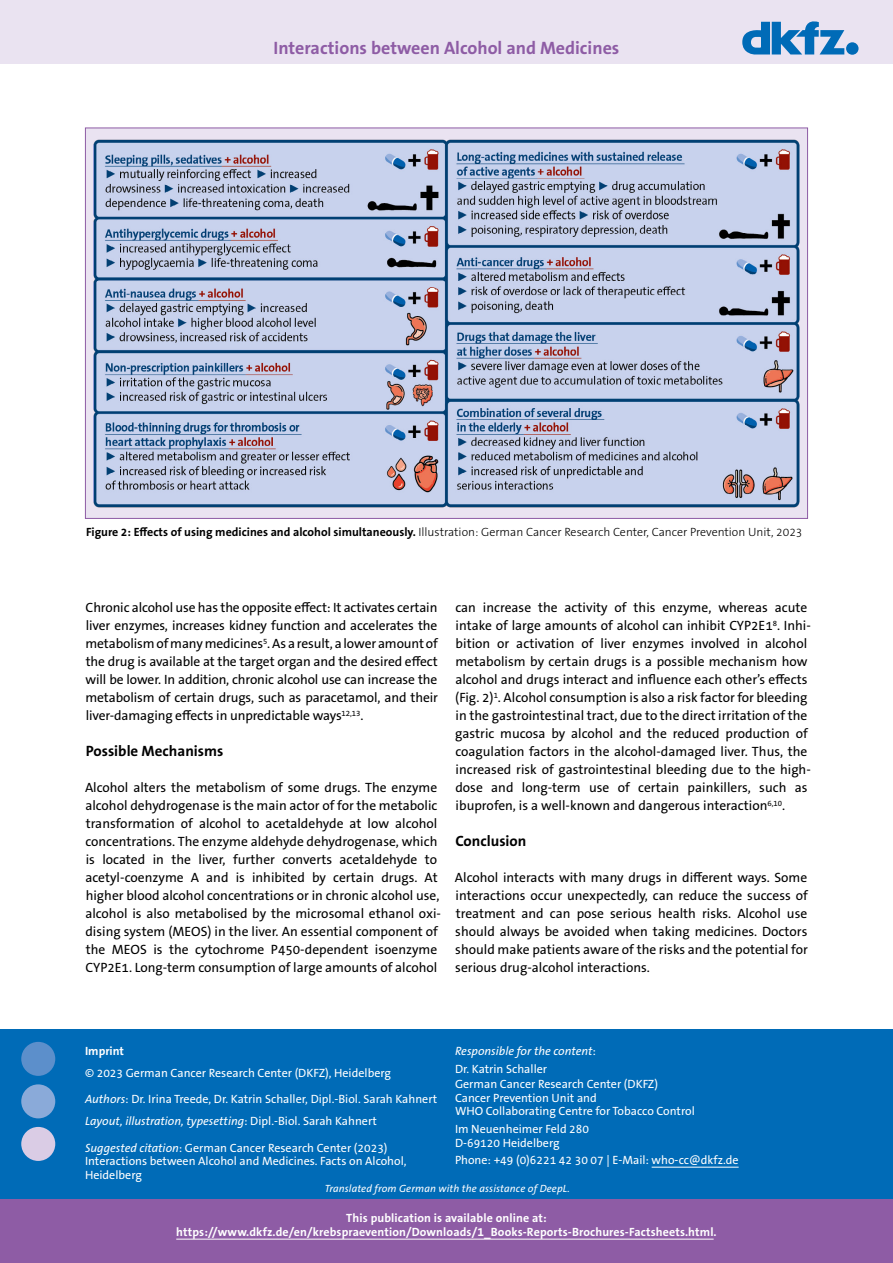
<style>
.page{position:relative;width:893px;height:1263px;background:#fff}
.page>*{position:absolute;margin:0;border:0;box-sizing:border-box;transform-origin:0 0}
.t1{font:700 18px "The Sans B W7";color:#8e5ca5}
.Headline_2{font:700 15px "The Sans B W7";color:#000}
.Text{font:13.5px/18px "The Sans B W5 Plain";color:#000;text-align:justify}
.Impressum{font:12px/13.5px "The Sans B W5 Plain";color:#fff}
.Impressum-2{font:700 12px/14.4px "The Sans B W7";letter-spacing:.01em;color:#fff;text-align:center}
.Abbildungstitel{font:300 12px "The Sans B W3";color:#000}
.Impressum-3{font:italic 12px "The Sans B W5 Plain";color:#fff}
.t2{font:italic 10.5px "The Sans B W5 Plain";letter-spacing:.01em;color:#fff}
.s1{font-family:"The Sans B W7";font-weight:700}
.s2{font-style:italic}
.s3{font-style:normal}
</style>
<div class="page">
<div style="left:0;top:0;width:893px;height:64px;background:#eae3f1"></div>
<div style="left:846px;top:42px;width:12px;height:13px;background:#006bb7;border-radius:50%"></div>
<svg style="left:742px;top:21px;width:102px;height:33px"></svg>
<div style="left:85px;top:128px;width:722px;height:390px;background:#eae3f1"></div>
<img style="left:93px;top:139px;width:707px;height:369px">
<div style="left:0;top:1029px;width:893px;height:234px;background:#006bb7"></div>
<hr style="left:652px;top:1167px;width:87px;height:1px;background:#fff">
<div style="left:0;top:1199px;width:893px;height:64px;background:#8e5ca5"></div>
<hr style="left:176px;top:1239px;width:538px;height:1px;background:#fff">
<div style="left:21px;top:1127px;width:34px;height:34px;background:#dacce5;border-radius:50%"></div>
<div style="left:21px;top:1084px;width:34px;height:34px;background:#8aaad9;border-radius:50%"></div>
<div style="left:21px;top:1042px;width:34px;height:34px;background:#5c8fcb;border-radius:50%"></div>
<h1 class="t1" style="left:273px;top:37px;width:347px">Interactions between Alcohol and Medicines</h1>
<p class="Abbildungstitel" style="left:86px;top:524px;width:718px"><span class="s1">Figure 2: Effects of using medicines and alcohol simultaneously.</span> Illustration: German Cancer Research Center, Cancer Prevention Unit, 2023</p>
<p class="Text" style="left:85px;top:599px;width:354px">Chronic alcohol use has the opposite effect: It activates certain liver enzymes, increases kidney function and accelerates the metabolism of many medicines<sup>5</sup>. As a result, a lower amount of the drug is available at the target organ and the desired effect will be lower. In addition, chronic alcohol use can increase the metabolism of certain drugs, such as paracetamol, and their liver-damaging effects in unpredictable ways<sup>12,13</sup>.</p>
<h2 class="Headline_2" style="left:86px;top:741px;width:139px">Possible Mechanisms</h2>
<p class="Text" style="left:85px;top:779px;width:357px;text-align:left">Alcohol alters the metabolism of some drugs. The enzyme alcohol dehydrogenase is the main actor of for the metabolic transformation of alcohol to acetaldehyde at low alcohol concentrations. The enzyme aldehyde dehydrogenase, which is located in the liver, further converts acetaldehyde to acetyl-coenzyme A and is inhibited by certain drugs. At higher blood alcohol concentrations or in chronic alcohol use, alcohol is also metabolised by the microsomal ethanol oxi&shy;dising system (MEOS) in the liver. An essential component of the MEOS is the cytochrome P450-dependent isoenzyme CYP2E1. Long-term consumption of large amounts of alcohol</p>
<p class="Text" style="left:455px;top:599px;width:357px;text-align:left">can increase the activity of this enzyme, whereas acute intake of large amounts of alcohol can inhibit CYP2E1<sup>8</sup>. Inhi&shy;bition or activation of liver enzymes involved in alcohol metabolism by certain drugs is a possible mechanism how alcohol and drugs interact and influence each other’s effects (Fig. 2)<sup>1</sup>. Alcohol consumption is also a risk factor for bleeding in the gastrointestinal tract, due to the direct irritation of the gastric mucosa by alcohol and the reduced production of coagulation factors in the alcohol-damaged liver. Thus, the increased risk of gastrointestinal bleeding due to the high&shy;dose and long-term use of certain painkillers, such as ibuprofen, is a well-known and dangerous interaction<sup>6,10</sup>.</p>
<h2 class="Headline_2" style="left:455px;top:831px;width:73px">Conclusion</h2>
<p class="Text" style="left:455px;top:869px;width:354px">Alcohol interacts with many drugs in different ways. Some interactions occur unexpectedly, can reduce the success of treatment and can pose serious health risks. Alcohol use should always be avoided when taking medicines. Doctors should make patients aware of the risks and the potential for serious drug-alcohol interactions.</p>
<p class="Impressum-2" style="left:85px;top:1044px;width:41px">Imprint</p>
<p class="Impressum" style="left:85px;top:1066px;width:308px">© 2023 German Cancer Research Center (DKFZ), Heidelberg</p>
<p class="Impressum" style="left:85px;top:1092px;width:354px"><span class="s2">Authors</span>: Dr. Irina Treede, Dr. Katrin Schaller, Dipl.-Biol. Sarah Kahnert</p>
<p class="Impressum-3" style="left:85px;top:1114px;width:293px">Layout, illustration, typesetting<span class="s3">: Dipl.-Biol. Sarah Kahnert</span></p>
<p class="Impressum" style="left:85px;top:1141px;width:323px"><span class="s2">Suggested citation</span>: German Cancer Research Center (2023)<br>Interactions between Alcohol and Medicines. Facts on Alcohol,<br>Heidelberg</p>
<p class="Impressum-3" style="left:455px;top:1044px;width:142px">Responsible for the content<span class="s3">:</span></p>
<p class="Impressum" style="left:455px;top:1062px;width:94px">Dr. Katrin Schaller</p>
<p class="Impressum" style="left:455px;top:1078px;width:205px">German Cancer Research Center (DKFZ)</p>
<p class="Impressum" style="left:455px;top:1091px;width:143px">Cancer Prevention Unit and</p>
<p class="Impressum" style="left:455px;top:1105px;width:241px">WHO Collaborating Centre for Tobacco Control</p>
<p class="Impressum" style="left:455px;top:1122px;width:136px">Im Neuenheimer Feld 280</p>
<p class="Impressum" style="left:455px;top:1136px;width:106px">D-69120 Heidelberg</p>
<p class="Impressum" style="left:455px;top:1154px;width:285px">Phone: +49 (0)6221 42 30 07 | E-Mail: who-cc@dkfz.de</p>
<p class="t2" style="left:325px;top:1182px;width:246px">Translated from German with the assistance of DeepL.</p>
<p class="Impressum-2" style="left:176px;top:1211px;width:542px">This publication is available online at: https://www.dkfz.de/en/krebspraevention/Downloads/1_Books-Reports-Brochures-Factsheets.html.</p>
</div>
